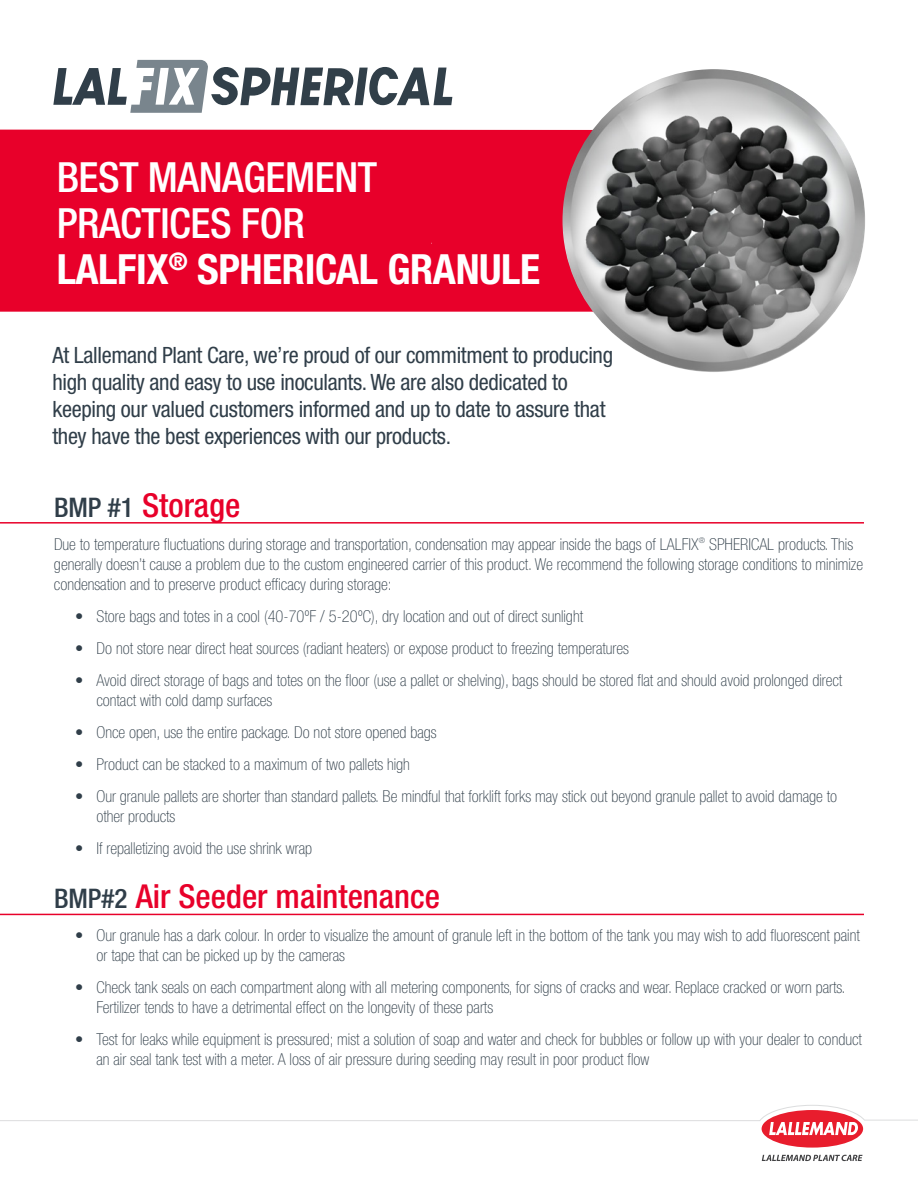
<style>
.page{position:relative;width:918px;height:1188px;background:#fff}
.page>*{position:absolute;margin:0;border:0;box-sizing:border-box;transform-origin:0 0}
.t1{font:500 condensed 41.7px/45.9px "Helvetica Neue LT Std";letter-spacing:-.01em;color:#fff}
.t2{font:500 condensed 33px "Helvetica Neue LT Std";color:#e8002a}
.t3{font:condensed 22.5px/27px "Helvetica Neue LT Std";letter-spacing:-.015em;color:#303e49}
.t4{font:100 condensed 16.5px/19.8px "Helvetica Neue LT Std";color:#303e49}
.t5{font:100 condensed 7.8px "Helvetica Neue LT Std";color:#303e49}
.s1{font-weight:700}
.s2{font-size:27px;color:#303e49}
</style>
<div class="page">
<div style="left:0;top:130px;width:593px;height:182px;background:#e8002a"></div>
<svg style="left:53px;top:60px;width:399px;height:53px"></svg>
<img style="left:563px;top:69px;width:302px;height:303px;border-radius:151px">
<hr style="left:0;top:522px;width:864px;height:2px;background:#e8002a">
<hr style="left:0;top:914px;width:864px;height:1px;background:#e8002a">
<div style="left:762px;top:1110px;width:101px;height:38px;background:#e81d2d;border-radius:50%"></div>
<svg style="left:762px;top:1155px;width:101px;height:6px"></svg>
<svg style="left:0;top:1105px;width:918px;height:30px"></svg>
<h1 class="t1" style="left:57px;top:154px;width:485px">BEST MANAGEMENT<br>PRACTICES FOR<br><span class="s1">LALFIX</span><sup>®</sup> <span class="s1">SPHERICAL GRANULE</span></h1>
<p class="t3" style="left:52px;top:341px;width:562px">At Lallemand Plant Care, we’re proud of our commitment to producing high quality and easy to use inoculants. We are also dedicated to keeping our valued customers informed and up to date to assure that they have the best experiences with our products.</p>
<h2 class="t2" style="left:54px;top:486px;width:188px"><span class="s2">BMP #1</span> Storage</h2>
<p class="t4" style="left:54px;top:535px;width:646px">Due to temperature fluctuations during storage and transportation, condensation may appear inside the bags of LALFIX</p>
<p class="t5" style="left:699px;top:536px;width:8px">®</p>
<p class="t4" style="left:54px;top:535px;width:811px;text-indent:655px">SPHERICAL products. This generally doesn’t cause a problem due to the custom engineered carrier of this product. We recommend the following storage conditions to minimize condensation and to preserve product efficacy during storage:</p>
<p class="t4" style="left:75px;top:606px;width:509px">• Store bags and totes in a cool (40-70ºF / 5-20ºC), dry location and out of direct sunlight</p>
<p class="t4" style="left:75px;top:638px;width:555px">• Do not store near direct heat sources (radiant heaters) or expose product to freezing temperatures</p>
<p class="t4" style="left:97px;top:670px;width:747px;text-indent:-21px">• Avoid direct storage of bags and totes on the floor (use a pallet or shelving), bags should be stored flat and should avoid prolonged direct contact with cold damp surfaces</p>
<p class="t4" style="left:75px;top:722px;width:363px">• Once open, use the entire package. Do not store opened bags</p>
<p class="t4" style="left:75px;top:754px;width:336px">• Product can be stacked to a maximum of two pallets high</p>
<p class="t4" style="left:97px;top:786px;width:742px;text-indent:-21px">• Our granule pallets are shorter than standard pallets. Be mindful that forklift forks may stick out beyond granule pallet to avoid damage to other products</p>
<p class="t4" style="left:75px;top:838px;width:238px">• If repalletizing avoid the use shrink wrap</p>
<h2 class="t2" style="left:54px;top:877px;width:387px"><span class="s2">BMP#2</span> Air Seeder maintenance</h2>
<p class="t4" style="left:97px;top:925px;width:765px;text-indent:-21px">• Our granule has a dark colour. In order to visualize the amount of granule left in the bottom of the tank you may wish to add fluorescent paint or tape that can be picked up by the cameras</p>
<p class="t4" style="left:97px;top:977px;width:750px;text-indent:-21px">• Check tank seals on each compartment along with all metering components, for signs of cracks and wear. Replace cracked or worn parts.<br>Fertilizer tends to have a detrimental effect on the longevity of these parts</p>
<p class="t4" style="left:97px;top:1029px;width:767px;text-indent:-21px">• Test for leaks while equipment is pressured; mist a solution of soap and water and check for bubbles or follow up with your dealer to conduct an air seal tank test with a meter. A loss of air pressure during seeding may result in poor product flow</p>
</div>
